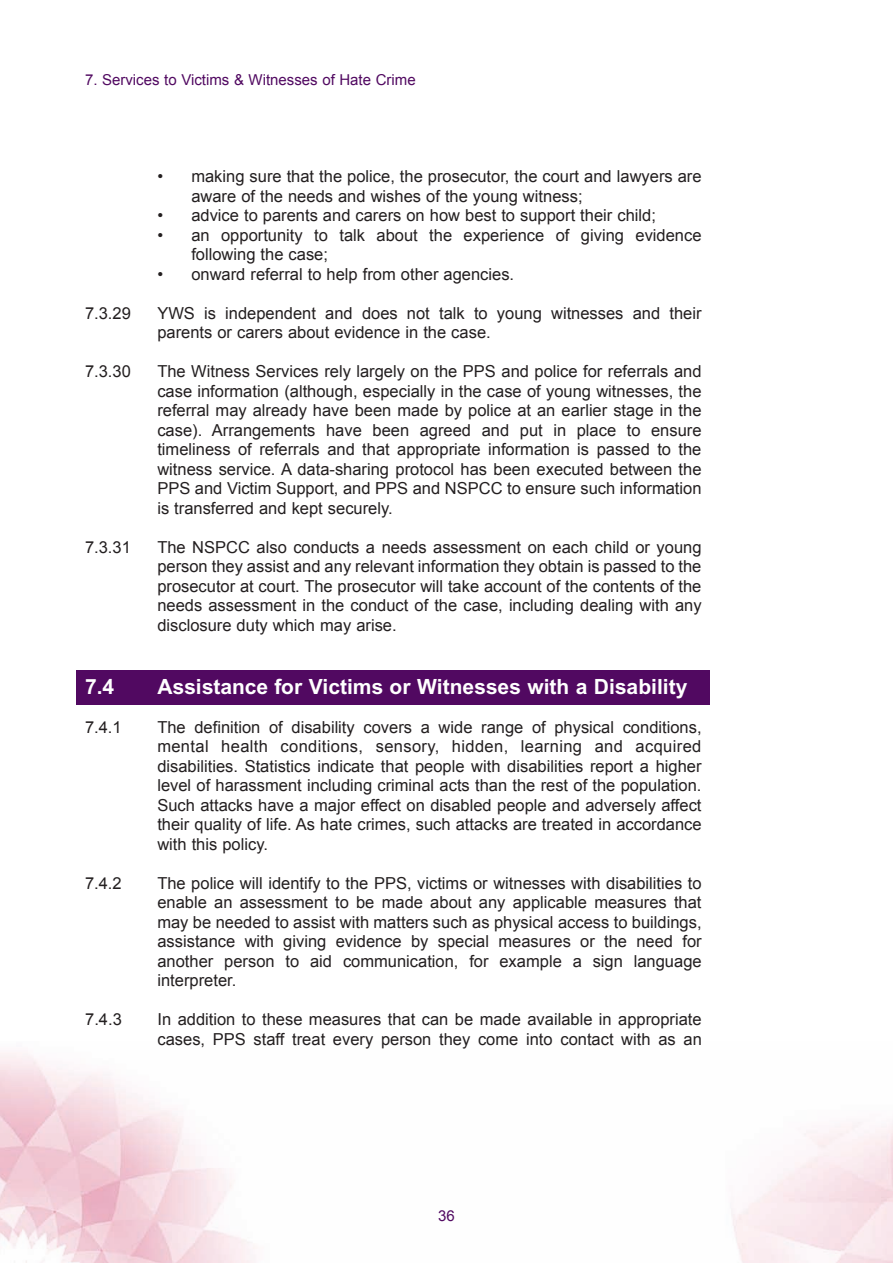
<style>
.page{position:relative;width:893px;height:1263px;background:#fff}
.page>*{position:absolute;margin:0;border:0;box-sizing:border-box;transform-origin:0 0}
.t1{font:700 21px "Arial";color:#fff}
.t2{font:16.5px/19.5px "Arial";color:#231f20}
.t3{font:15px "Arial";color:#510961}
</style>
<div class="page">
<img style="left:0;top:1053px;width:893px;height:210px">
<div style="left:77px;top:670px;width:633px;height:34px;background:#510961"></div>
<p class="t3" style="left:85px;top:72px;width:332px">7. Services to Victims &amp; Witnesses of Hate Crime</p>
<p class="t2" style="left:191px;top:167px;width:512px;text-indent:-34px">• making sure that the police, the prosecutor, the court and lawyers are aware of the needs and wishes of the young witness;</p>
<p class="t2" style="left:157px;top:206px;width:500px">• advice to parents and carers on how best to support their child;</p>
<p class="t2" style="left:191px;top:225px;width:512px;text-indent:-34px">• an opportunity to talk about the experience of giving evidence following the case;</p>
<p class="t2" style="left:157px;top:264px;width:358px">• onward referral to help from other agencies.</p>
<p class="t2" style="left:85px;top:303px;width:47px">7.3.29</p>
<p class="t2" style="left:157px;top:303px;width:546px">YWS is independent and does not talk to young witnesses and their parents or carers about evidence in the case.</p>
<p class="t2" style="left:85px;top:362px;width:47px">7.3.30</p>
<p class="t2" style="left:157px;top:362px;width:546px;text-align:justify">The Witness Services rely largely on the PPS and police for referrals and case information (although, especially in the case of young witnesses, the referral may already have been made by police at an earlier stage in the case). Arrangements have been agreed and put in place to ensure timeliness of referrals and that appropriate information is passed to the witness service. A data-sharing protocol has been executed between the PPS and Victim Support, and PPS and NSPCC to ensure such information is transferred and kept securely.</p>
<p class="t2" style="left:85px;top:537px;width:47px">7.3.31</p>
<p class="t2" style="left:157px;top:537px;width:546px;text-align:justify">The NSPCC also conducts a needs assessment on each child or young person they assist and any relevant information they obtain is passed to the prosecutor at court. The prosecutor will take account of the contents of the needs assessment in the conduct of the case, including dealing with any disclosure duty which may arise.</p>
<p class="t1" style="left:85px;top:679px;width:31px">7.4</p>
<p class="t1" style="left:157px;top:679px;width:532px">Assistance for Victims or Witnesses with a Disability</p>
<p class="t2" style="left:85px;top:717px;width:38px">7.4.1</p>
<p class="t2" style="left:157px;top:717px;width:546px;text-align:justify">The definition of disability covers a wide range of physical conditions, mental health conditions, sensory, hidden, learning and acquired disabilities. Statistics indicate that people with disabilities report a higher level of harassment including criminal acts than the rest of the population.<br>Such attacks have a major effect on disabled people and adversely affect their quality of life. As hate crimes, such attacks are treated in accordance with this policy.</p>
<p class="t2" style="left:85px;top:873px;width:38px">7.4.2</p>
<p class="t2" style="left:157px;top:873px;width:546px;text-align:justify">The police will identify to the PPS, victims or witnesses with disabilities to enable an assessment to be made about any applicable measures that may be needed to assist with matters such as physical access to buildings, assistance with giving evidence by special measures or the need for another person to aid communication, for example a sign language interpreter.</p>
<p class="t2" style="left:85px;top:1010px;width:38px">7.4.3</p>
<p class="t2" style="left:157px;top:1010px;width:546px">In addition to these measures that can be made available in appropriate cases, PPS staff treat every person they come into contact with as an</p>
<p class="t3" style="left:438px;top:1207px;width:18px">36</p>
</div>
